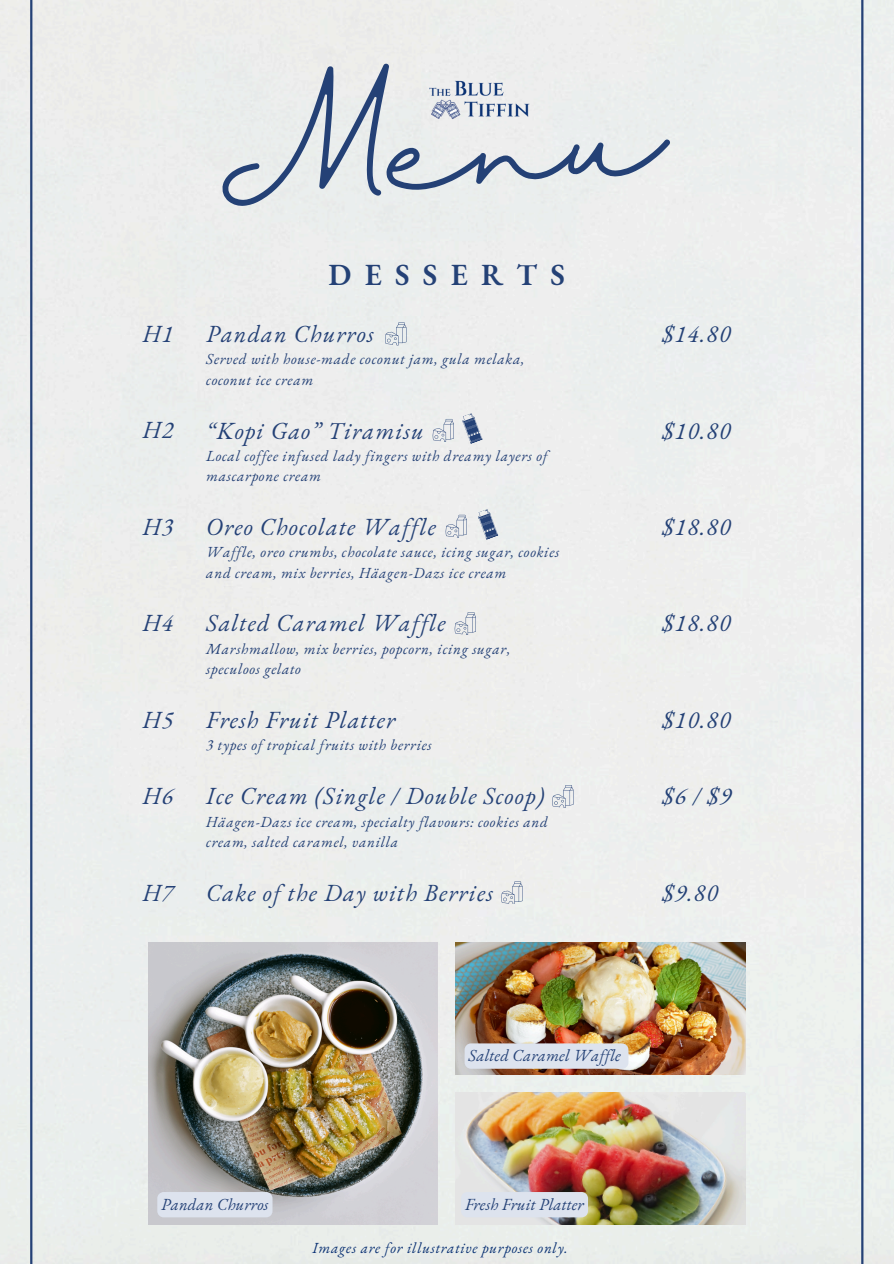
<style>
.page{position:relative;width:894px;height:1264px;background:#fff}
.page>*{position:absolute;margin:0;border:0;box-sizing:border-box;transform-origin:0 0}
.t1{font:112.35px "Halimun";color:#244176}
.t2{font:600 30px "EB Garamond";letter-spacing:.44em;color:#244176}
.t3{font:italic 24px "EB Garamond";letter-spacing:.045em;color:#244176}
.t4{font:italic 16.5px "EB Garamond";letter-spacing:.01em;color:#244176}
.t5{font:italic 15px/20.2px "EB Garamond";letter-spacing:.045em;color:#244176}
.t6{font:italic 15px "EB Garamond";letter-spacing:.05em;color:#0b3274}
</style>
<div class="page">
<img style="left:0;top:0;width:893px;height:1263px">
<div style="left:30px;top:0;width:833px;height:1263px;background:#edeeee"></div>
<img style="left:149px;top:942px;width:288px;height:282px">
<img style="left:456px;top:1091px;width:288px;height:133px">
<img style="left:410px;top:54px;width:135px;height:90px">
<img style="left:456px;top:942px;width:288px;height:132px">
<svg style="left:384px;top:322px;width:22px;height:23px"></svg>
<svg style="left:432px;top:419px;width:22px;height:22px"></svg>
<svg style="left:445px;top:515px;width:22px;height:22px"></svg>
<svg style="left:454px;top:612px;width:22px;height:22px"></svg>
<svg style="left:551px;top:785px;width:22px;height:22px"></svg>
<svg style="left:500px;top:881px;width:22px;height:23px"></svg>
<svg style="left:460px;top:412px;width:23px;height:32px"></svg>
<svg style="left:476px;top:508px;width:22px;height:32px"></svg>
<div style="left:157px;top:1191px;width:115px;height:26px;background:#dde3ee"></div>
<div style="left:461px;top:1191px;width:127px;height:26px;background:#dde3ee"></div>
<div style="left:464px;top:1043px;width:164px;height:25px;background:#dde3ee;border-radius:6px"></div>
<p class="t1" style="left:210px;top:99px;width:451px;rotate:-4deg">Menu</p>
<p class="t2" style="left:328px;top:255px;width:238px">DESSERTS</p>
<p class="t3" style="left:143px;top:317px;width:32px">H1</p>
<p class="t3" style="left:662px;top:318px;width:70px">$14.80</p>
<p class="t5" style="left:206px;top:349px;width:319px">Served with house-made coconut jam, gula melaka, coconut ice cream</p>
<p class="t3" style="left:143px;top:414px;width:32px">H2</p>
<p class="t3" style="left:662px;top:414px;width:70px">$10.80</p>
<p class="t5" style="left:206px;top:445px;width:342px">Local coffee infused lady fingers with dreamy layers of mascarpone cream</p>
<p class="t3" style="left:143px;top:511px;width:32px">H3</p>
<p class="t3" style="left:662px;top:511px;width:70px">$18.80</p>
<p class="t5" style="left:206px;top:542px;width:354px">Waffle, oreo crumbs, chocolate sauce, icing sugar, cookies and cream, mix berries, Häagen-Dazs ice cream</p>
<p class="t3" style="left:143px;top:607px;width:32px">H4</p>
<p class="t3" style="left:206px;top:607px;width:241px">Salted Caramel Waffle</p>
<p class="t3" style="left:662px;top:607px;width:70px">$18.80</p>
<p class="t5" style="left:206px;top:638px;width:305px">Marshmallow, mix berries, popcorn, icing sugar, speculoos gelato</p>
<p class="t3" style="left:143px;top:703px;width:32px">H5</p>
<p class="t3" style="left:206px;top:703px;width:190px">Fresh Fruit Platter</p>
<p class="t3" style="left:662px;top:703px;width:70px">$10.80</p>
<p class="t5" style="left:206px;top:734px;width:227px">3 types of tropical fruits with berries</p>
<p class="t3" style="left:143px;top:780px;width:32px">H6</p>
<p class="t3" style="left:662px;top:780px;width:71px">$6 / $9</p>
<p class="t5" style="left:206px;top:811px;width:343px">Häagen-Dazs ice cream, specialty flavours: cookies and cream, salted caramel, vanilla</p>
<p class="t3" style="left:143px;top:876px;width:32px">H7</p>
<p class="t3" style="left:662px;top:876px;width:57px">$9.80</p>
<p class="t3" style="left:206px;top:318px;width:169px">Pandan Churros</p>
<h1 class="t3" style="left:206px;top:414px;width:219px">“Kopi Gao” Tiramisu</h1>
<h2 class="t3" style="left:206px;top:511px;width:231px">Oreo Chocolate Waffle</h2>
<p class="t3" style="left:206px;top:780px;width:339px">Ice Cream (Single / Double Scoop)</p>
<p class="t3" style="left:206px;top:876px;width:288px">Cake of the Day with Berries</p>
<p class="t4" style="left:468px;top:1044px;width:154px">Salted Caramel Waf le</p>
<p class="t4" style="left:161px;top:1193px;width:109px">Pandan Churros</p>
<p class="t4" style="left:465px;top:1193px;width:120px">Fresh Fruit Platter</p>
<p class="t6" style="left:312px;top:1238px;width:257px">Images are for illustrative purposes only.</p>
</div>
